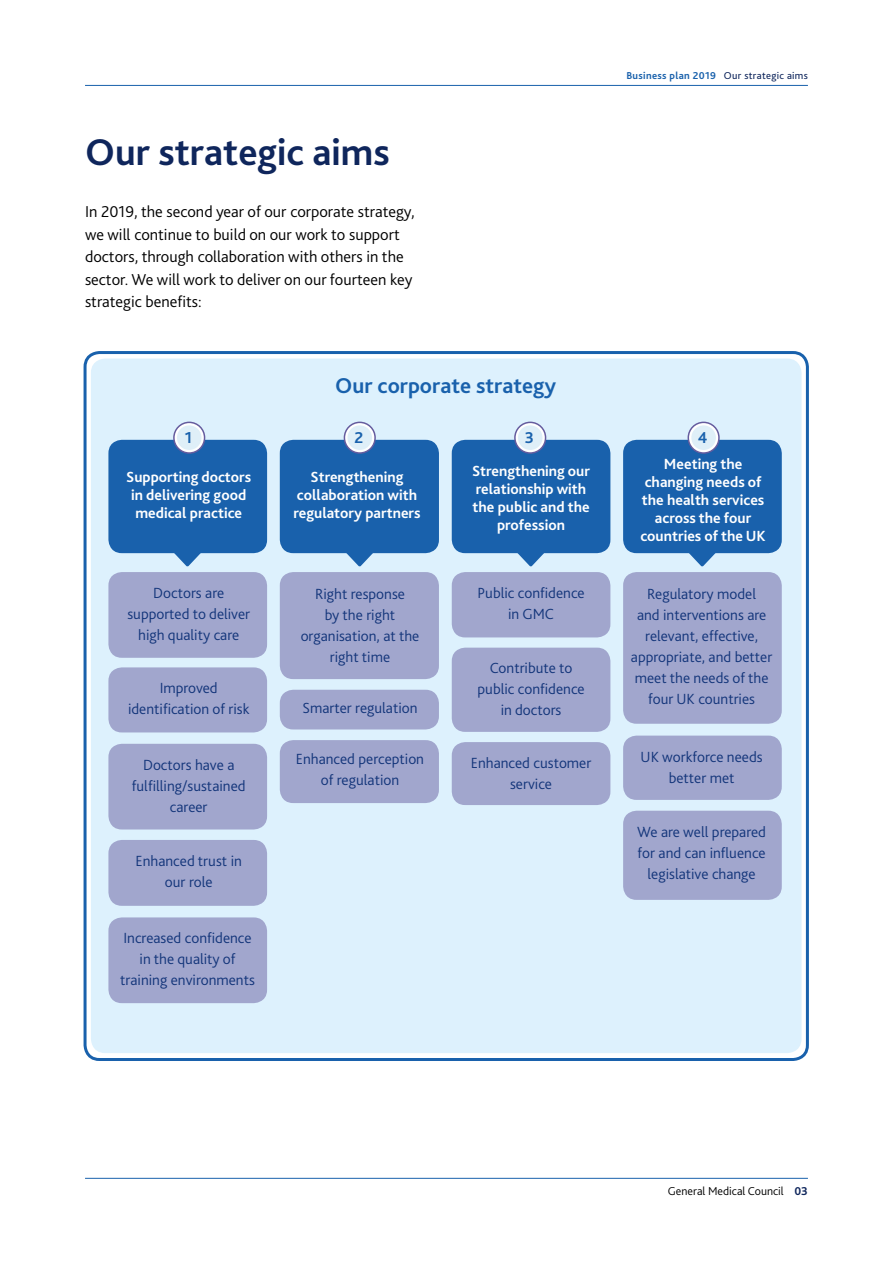
<style>
.page{position:relative;width:893px;height:1263px;background:#fff}
.page>*{position:absolute;margin:0;border:0;box-sizing:border-box;transform-origin:0 0}
.t1{font:700 39px "Bliss 2";color:#0f265c}
.t2{font:700 22.5px "Bliss 2";color:#1961ac}
.t3{font:300 16.5px/22.5px "Bliss 2";color:#000}
.t4{font:700 16.5px "Bliss 2";color:#1961ac}
.t5{font:300 15.45px/21px "Bliss 2";color:#13357a;text-align:center}
.t6{font:700 15.45px/18px "Bliss 2";color:#fff;text-align:center}
.t7{font:300 12px "Bliss 2";color:#000}
.t8{font:700 10.5px "Bliss 2";letter-spacing:.03em;color:#1961ac}
.s1{font-weight:400;color:#0f265c}
.s2{font-weight:700;color:#0f265c}
</style>
<div class="page">
<div style="left:91px;top:359px;width:710px;height:694px;background:#ddf1fd;border-radius:14px"></div>
<div style="left:84px;top:351px;width:725px;height:710px;border:3px solid #1961ac;border-radius:14px"></div>
<hr style="left:85px;top:1178px;width:723px;height:1px;background:#1961ac">
<hr style="left:85px;top:85px;width:723px;height:1px;background:#1961ac">
<div style="left:108px;top:440px;width:159px;height:113px;background:#1961ac;border-radius:13px"></div>
<div style="left:108px;top:572px;width:159px;height:86px;background:#a1a6cd;border-radius:13px"></div>
<div style="left:108px;top:667px;width:159px;height:65px;background:#a1a6cd;border-radius:13px"></div>
<div style="left:108px;top:744px;width:159px;height:85px;background:#a1a6cd;border-radius:13px"></div>
<div style="left:108px;top:840px;width:159px;height:66px;background:#a1a6cd;border-radius:13px"></div>
<div style="left:108px;top:917px;width:159px;height:86px;background:#a1a6cd;border-radius:13px"></div>
<div style="left:452px;top:440px;width:158px;height:113px;background:#1961ac;border-radius:13px"></div>
<div style="left:452px;top:572px;width:158px;height:65px;background:#a1a6cd;border-radius:13px"></div>
<div style="left:452px;top:648px;width:158px;height:84px;background:#a1a6cd;border-radius:13px"></div>
<div style="left:452px;top:742px;width:158px;height:63px;background:#a1a6cd;border-radius:13px"></div>
<div style="left:280px;top:440px;width:159px;height:113px;background:#1961ac;border-radius:13px"></div>
<div style="left:280px;top:572px;width:159px;height:107px;background:#a1a6cd;border-radius:13px"></div>
<div style="left:280px;top:690px;width:159px;height:39px;background:#a1a6cd;border-radius:13px"></div>
<div style="left:280px;top:740px;width:159px;height:63px;background:#a1a6cd;border-radius:13px"></div>
<div style="left:623px;top:440px;width:159px;height:113px;background:#1961ac;border-radius:13px"></div>
<div style="left:623px;top:572px;width:159px;height:152px;background:#a1a6cd;border-radius:13px"></div>
<div style="left:623px;top:736px;width:159px;height:64px;background:#a1a6cd;border-radius:13px"></div>
<div style="left:623px;top:811px;width:159px;height:89px;background:#a1a6cd;border-radius:13px"></div>
<svg style="left:160px;top:553px;width:55px;height:14px"></svg>
<svg style="left:332px;top:553px;width:56px;height:14px"></svg>
<svg style="left:503px;top:553px;width:56px;height:14px"></svg>
<svg style="left:674px;top:553px;width:56px;height:14px"></svg>
<svg style="left:174px;top:422px;width:31px;height:31px"></svg>
<div style="left:173px;top:422px;width:32px;height:32px;border:2px solid #655c9e;border-radius:50%"></div>
<div style="left:177px;top:425px;width:24px;height:25px;background:#dfeff8;border-radius:50%"></div>
<svg style="left:344px;top:422px;width:31px;height:31px"></svg>
<div style="left:344px;top:422px;width:32px;height:32px;border:2px solid #655c9e;border-radius:50%"></div>
<div style="left:347px;top:425px;width:25px;height:25px;background:#dfeff8;border-radius:50%"></div>
<svg style="left:515px;top:422px;width:31px;height:31px"></svg>
<div style="left:514px;top:422px;width:32px;height:32px;border:2px solid #655c9e;border-radius:50%"></div>
<div style="left:518px;top:425px;width:24px;height:25px;background:#dfeff8;border-radius:50%"></div>
<svg style="left:688px;top:422px;width:31px;height:31px"></svg>
<div style="left:687px;top:422px;width:33px;height:32px;border:2px solid #655c9e;border-radius:50%"></div>
<div style="left:691px;top:425px;width:25px;height:25px;background:#dfeff8;border-radius:50%"></div>
<h1 class="t1" style="left:85px;top:128px;width:306px">Our strategic aims</h1>
<p class="t3" style="left:85px;top:200px;width:331px">In 2019, the second year of our corporate strategy, we will continue to build on our work to support doctors, through collaboration with others in the sector. We will work to deliver on our fourteen key strategic benefits:</p>
<h2 class="t2" style="left:335px;top:372px;width:222px">Our corporate strategy</h2>
<p class="t8" style="left:626px;top:69px;width:183px">Business plan 2019 <span class="s1">Our strategic aims</span></p>
<p class="t4" style="left:185px;top:427px;width:9px">1</p>
<p class="t4" style="left:354px;top:427px;width:10px">2</p>
<p class="t4" style="left:525px;top:427px;width:11px">3</p>
<p class="t4" style="left:698px;top:427px;width:11px">4</p>
<p class="t6" style="left:640px;top:455px;width:127px">Meeting the changing needs of the health services across the four countries of the UK</p>
<p class="t6" style="left:472px;top:462px;width:120px">Strengthening our relationship with the public and the profession</p>
<p class="t6" style="left:126px;top:467px;width:127px">Supporting doctors in delivering good medical practice</p>
<p class="t6" style="left:293px;top:468px;width:129px">Strengthening collaboration with regulatory partners</p>
<p class="t5" style="left:127px;top:582px;width:124px">Doctors are supported to deliver high quality care</p>
<p class="t5" style="left:128px;top:677px;width:123px">Improved identification of risk</p>
<p class="t5" style="left:132px;top:754px;width:115px">Doctors have a fulfilling/sustained career</p>
<p class="t5" style="left:136px;top:850px;width:108px">Enhanced trust in our role</p>
<p class="t5" style="left:120px;top:927px;width:136px">Increased confidence in the quality of training environments</p>
<p class="t5" style="left:301px;top:583px;width:120px">Right response<br>by the right organisation, at the right time</p>
<p class="t5" style="left:302px;top:697px;width:117px">Smarter regulation</p>
<p class="t5" style="left:296px;top:748px;width:130px">Enhanced perception of regulation</p>
<p class="t5" style="left:477px;top:582px;width:109px">Public confidence in GMC</p>
<p class="t5" style="left:477px;top:657px;width:109px">Contribute to public confidence in doctors</p>
<p class="t5" style="left:471px;top:752px;width:122px">Enhanced customer service</p>
<p class="t5" style="left:631px;top:582px;width:143px">Regulatory model<br>and interventions are relevant, effective, appropriate, and better meet the needs of the four UK countries</p>
<p class="t5" style="left:641px;top:746px;width:123px">UK workforce needs better met</p>
<p class="t5" style="left:637px;top:821px;width:130px">We are well prepared for and can influence legislative change</p>
<p class="t7" style="left:668px;top:1184px;width:142px">General Medical Council <span class="s2">03</span></p>
</div>
